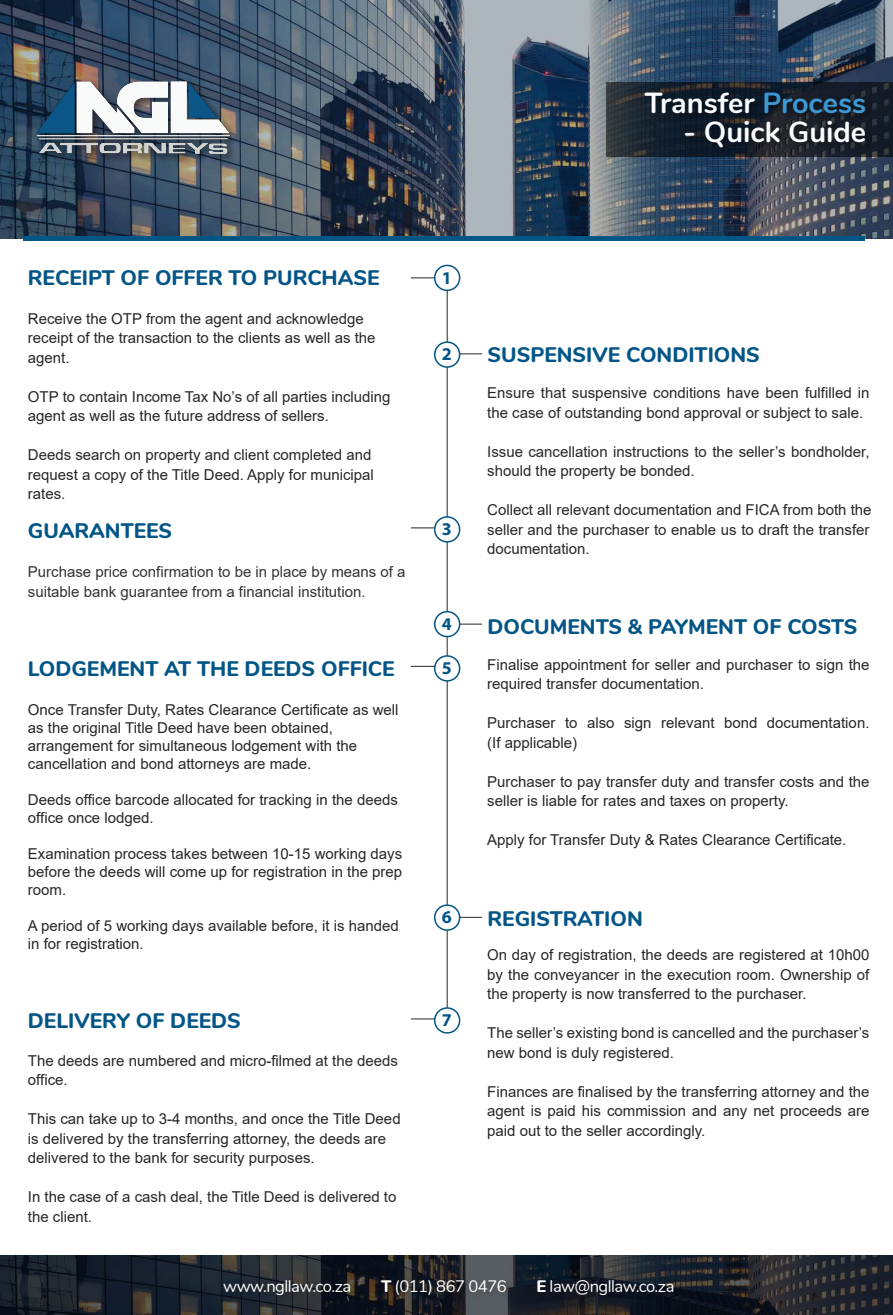
<style>
.page{position:relative;width:893px;height:1315px;background:#fff}
.page>*{position:absolute;margin:0;border:0;box-sizing:border-box;transform-origin:0 0}
.t1{font:700 28.95px "Nunito";color:#fafdff}
.t2{font:800 21px "Nunito";color:#025586}
.t3{font:700 18px "Myriad Pro";color:#025586}
.t4{font:16.65px "Nunito";letter-spacing:-.03em;color:#fff}
.t5{font:15px/19.5px "Arial";color:#282627}
.t6{font:15px/19.5px "Arial";color:#333}
.s1{color:#3d99d4}
.s2{font-weight:800}
</style>
<div class="page">
<hr style="left:447px;top:278px;width:1px;height:741px;background:#282627">
<hr style="left:452px;top:353px;width:30px;height:1px;background:#282627">
<hr style="left:452px;top:624px;width:30px;height:1px;background:#282627">
<hr style="left:452px;top:917px;width:30px;height:1px;background:#282627">
<hr style="left:411px;top:277px;width:30px;height:1px;background:#282627">
<hr style="left:411px;top:527px;width:30px;height:1px;background:#282627">
<hr style="left:411px;top:666px;width:30px;height:1px;background:#282627">
<hr style="left:411px;top:1018px;width:30px;height:1px;background:#282627">
<div style="left:435px;top:265px;width:25px;height:25px;background:#fff;border-radius:50%"></div>
<div style="left:434px;top:265px;width:26px;height:26px;border:2px solid #025586;border-radius:50%"></div>
<div style="left:435px;top:342px;width:25px;height:25px;background:#fff;border-radius:50%"></div>
<div style="left:434px;top:341px;width:26px;height:27px;border:2px solid #025586;border-radius:50%"></div>
<div style="left:435px;top:517px;width:25px;height:25px;background:#fff;border-radius:50%"></div>
<div style="left:434px;top:516px;width:26px;height:27px;border:2px solid #025586;border-radius:50%"></div>
<div style="left:435px;top:612px;width:25px;height:25px;background:#fff;border-radius:50%"></div>
<div style="left:434px;top:611px;width:26px;height:26px;border:2px solid #025586;border-radius:50%"></div>
<div style="left:435px;top:656px;width:25px;height:25px;background:#fff;border-radius:50%"></div>
<div style="left:434px;top:655px;width:26px;height:27px;border:2px solid #025586;border-radius:50%"></div>
<div style="left:435px;top:905px;width:25px;height:25px;background:#fff;border-radius:50%"></div>
<div style="left:434px;top:904px;width:26px;height:27px;border:2px solid #025586;border-radius:50%"></div>
<div style="left:435px;top:1008px;width:25px;height:25px;background:#fff;border-radius:50%"></div>
<div style="left:434px;top:1007px;width:26px;height:27px;border:2px solid #025586;border-radius:50%"></div>
<svg style="left:0;top:1256px;width:893px;height:59px;background:#21252d"></svg>
<img style="left:0;top:0;width:893px;height:238px">
<img style="left:217px;top:1272px;width:470px;height:37px">
<hr style="left:24px;top:236px;width:841px;height:4px;background:#005786">
<img style="left:30px;top:75px;width:212px;height:92px">
<img style="left:37px;top:81px;width:195px;height:73px">
<svg style="left:606px;top:82px;width:287px;height:74px;background:#252d34"></svg>
<img style="left:638px;top:82px;width:240px;height:80px">
<h1 class="t1" style="left:645px;top:81px;width:223px">Transfer <span class="s1">Process</span></h1>
<h1 class="t1" style="left:683px;top:110px;width:184px">- Quick Guide</h1>
<h2 class="t2" style="left:28px;top:262px;width:353px">RECEIPT OF OFFER TO PURCHASE</h2>
<p class="t5" style="left:28px;top:309px;width:349px">Receive the OTP from the agent and acknowledge receipt of the transaction to the clients as well as the agent.</p>
<p class="t5" style="left:28px;top:387px;width:364px">OTP to contain Income Tax No’s of all parties including agent as well as the future address of sellers.</p>
<p class="t5" style="left:28px;top:445px;width:348px">Deeds search on property and client completed and request a copy of the Title Deed. Apply for municipal rates.</p>
<h2 class="t2" style="left:28px;top:515px;width:146px">GUARANTEES</h2>
<p class="t6" style="left:28px;top:562px;width:379px">Purchase price confirmation to be in place by means of a suitable bank guarantee from a financial institution.</p>
<h2 class="t2" style="left:28px;top:653px;width:368px">LODGEMENT AT THE DEEDS OFFICE</h2>
<p class="t5" style="left:28px;top:700px;width:372px;line-height:18px">Once Transfer Duty, Rates Clearance Certificate as well as the original Title Deed have been obtained, arrangement for simultaneous lodgement with the cancellation and bond attorneys are made.</p>
<p class="t5" style="left:28px;top:790px;width:371px;line-height:18px">Deeds office barcode allocated for tracking in the deeds office once lodged.</p>
<p class="t5" style="left:28px;top:844px;width:376px;line-height:18px;text-align:justify">Examination process takes between 10-15 working days before the deeds will come up for registration in the prep room.</p>
<p class="t5" style="left:28px;top:916px;width:373px;line-height:18px">A period of 5 working days available before, it is handed in for registration.</p>
<h2 class="t2" style="left:28px;top:1005px;width:215px">DELIVERY OF DEEDS</h2>
<p class="t5" style="left:28px;top:1051px;width:372px">The deeds are numbered and micro-filmed at the deeds office.</p>
<p class="t5" style="left:28px;top:1109px;width:374px">This can take up to 3-4 months, and once the Title Deed is delivered by the transferring attorney, the deeds are delivered to the bank for security purposes.</p>
<p class="t5" style="left:28px;top:1187px;width:370px">In the case of a cash deal, the Title Deed is delivered to the client.</p>
<p class="t3" style="left:442px;top:266px;width:11px">1</p>
<p class="t3" style="left:442px;top:342px;width:11px">2</p>
<p class="t3" style="left:442px;top:517px;width:11px">3</p>
<p class="t3" style="left:442px;top:612px;width:11px">4</p>
<p class="t3" style="left:442px;top:656px;width:11px">5</p>
<p class="t3" style="left:442px;top:905px;width:11px">6</p>
<p class="t3" style="left:442px;top:1008px;width:11px">7</p>
<h2 class="t2" style="left:487px;top:340px;width:274px">SUSPENSIVE CONDITIONS</h2>
<p class="t5" style="left:487px;top:383px;width:384px">Ensure that suspensive conditions have been fulfilled in the case of outstanding bond approval or subject to sale.</p>
<p class="t5" style="left:487px;top:442px;width:384px">Issue cancellation instructions to the seller’s bondholder, should the property be bonded.</p>
<p class="t5" style="left:487px;top:500px;width:386px">Collect all relevant documentation and FICA from both the seller and the purchaser to enable us to draft the transfer documentation.</p>
<h2 class="t2" style="left:487px;top:611px;width:371px">DOCUMENTS &amp; PAYMENT OF COSTS</h2>
<p class="t5" style="left:487px;top:655px;width:384px">Finalise appointment for seller and purchaser to sign the required transfer documentation.</p>
<p class="t5" style="left:487px;top:713px;width:384px">Purchaser to also sign relevant bond documentation. (If applicable)</p>
<p class="t5" style="left:487px;top:772px;width:384px">Purchaser to pay transfer duty and transfer costs and the seller is liable for rates and taxes on property.</p>
<p class="t5" style="left:487px;top:830px;width:361px">Apply for Transfer Duty &amp; Rates Clearance Certificate.</p>
<h2 class="t2" style="left:487px;top:903px;width:157px">REGISTRATION</h2>
<p class="t5" style="left:487px;top:945px;width:384px;text-align:justify">On day of registration, the deeds are registered at 10h00 by the conveyancer in the execution room. Ownership of the property is now transferred to the purchaser.</p>
<p class="t5" style="left:487px;top:1023px;width:384px">The seller’s existing bond is cancelled and the purchaser’s new bond is duly registered.</p>
<p class="t5" style="left:487px;top:1082px;width:384px;text-align:justify">Finances are finalised by the transferring attorney and the agent is paid his commission and any net proceeds are paid out to the seller accordingly.</p>
<p class="t4" style="left:223px;top:1274px;width:129px">www.ngllaw.co.za</p>
<p class="t4" style="left:381px;top:1274px;width:127px"><span class="s2">T</span> (011) 867 0476</p>
<p class="t4" style="left:536px;top:1274px;width:139px"><span class="s2">E</span> law@ngllaw.co.za</p>
</div>
